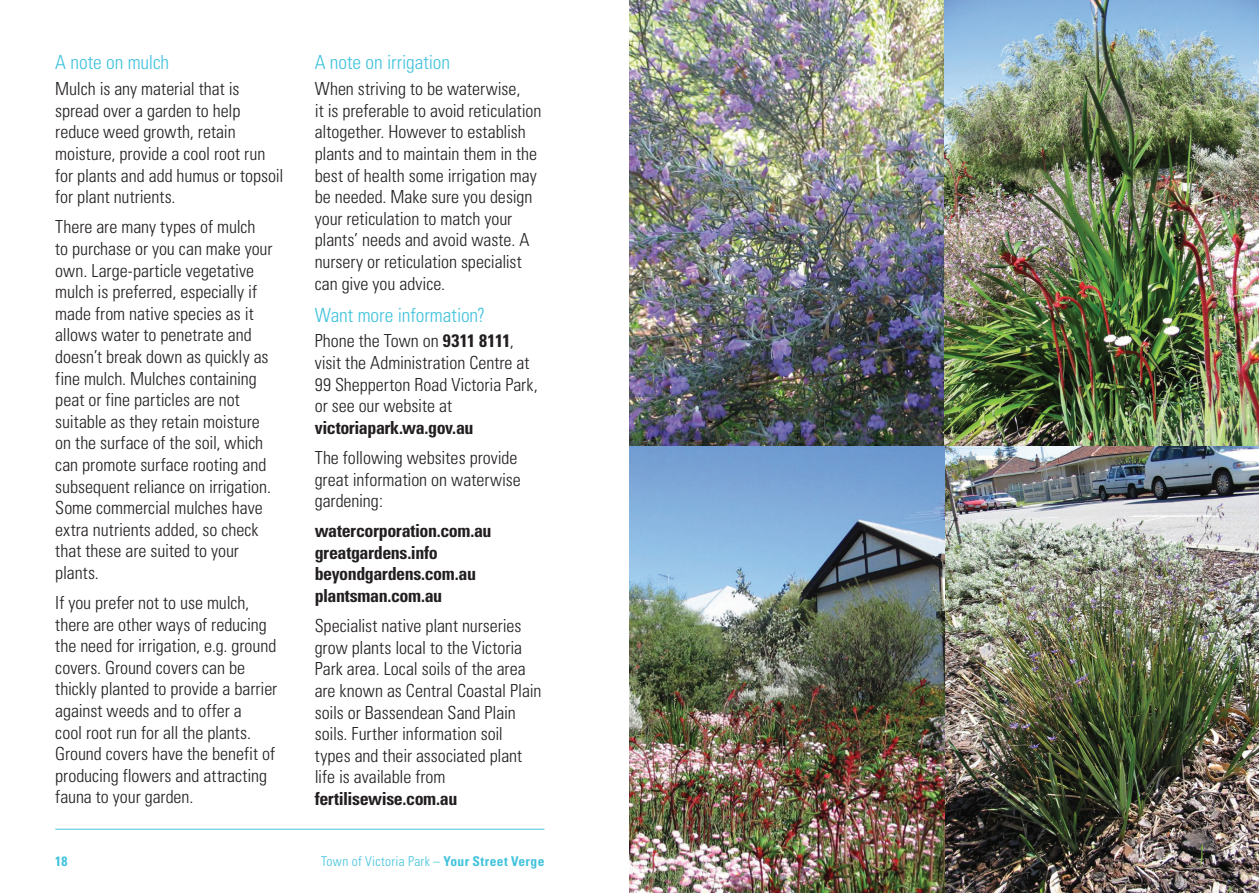
<style>
.page{position:relative;width:1259px;height:893px;background:#fff}
.page>*{position:absolute;margin:0;border:0;box-sizing:border-box;transform-origin:0 0}
.HEAD{font:300 condensed 19.5px "Univers LT Std";letter-spacing:-.005em;color:#42c3dc}
.TEXT{font:300 condensed 18px/21.6px "Univers LT Std";color:#231f20}
.TEXT-2{font:700 condensed 18px/21.6px "Univers LT Std";letter-spacing:-.025em;color:#231f20}
.t1{font:300 condensed 13.5px "Univers LT Std";letter-spacing:.025em;color:#42c3dc}
.t2{font:700 condensed 13.5px "Univers LT Std";color:#42c3dc}
.s1{font-weight:700}
</style>
<div class="page">
<hr style="left:55px;top:829px;width:489px;height:1px;background:#42c3dc">
<img style="left:629px;top:0;width:630px;height:893px">
<img style="left:629px;top:446px;width:315px;height:447px">
<p class="HEAD" style="left:55px;top:51px;width:115px">A note on mulch</p>
<p class="TEXT" style="left:55px;top:78px;width:230px">Mulch is any material that is spread over a garden to help reduce weed growth, retain moisture, provide a cool root run for plants and add humus or topsoil for plant nutrients.</p>
<p class="TEXT" style="left:55px;top:216px;width:219px">There are many types of mulch to purchase or you can make your own. Large‑particle vegetative mulch is preferred, especially if made from native species as it allows water to penetrate and doesn’t break down as quickly as fine mulch. Mulches containing peat or fine particles are not suitable as they retain moisture on the surface of the soil, which can promote surface rooting and subsequent reliance on irrigation.<br>Some commercial mulches have extra nutrients added, so check that these are suited to your plants.</p>
<p class="TEXT" style="left:55px;top:592px;width:223px">If you prefer not to use mulch, there are other ways of reducing the need for irrigation, e.g. ground covers. Ground covers can be thickly planted to provide a barrier against weeds and to offer a<br>cool root run for all the plants.<br>Ground covers have the benefit of producing flowers and attracting fauna to your garden.</p>
<p class="HEAD" style="left:315px;top:51px;width:137px">A note on irrigation</p>
<p class="TEXT" style="left:315px;top:78px;width:228px">When striving to be waterwise,<br>it is preferable to avoid reticulation altogether. However to establish plants and to maintain them in the best of health some irrigation may be needed. Make sure you design your reticulation to match your plants’ needs and avoid waste. A nursery or reticulation specialist can give you advice.</p>
<p class="HEAD" style="left:315px;top:303px;width:172px">Want more information?</p>
<p class="TEXT" style="left:315px;top:330px;width:224px">Phone the Town on <span class="s1">9311 8111</span>, visit the Administration Centre at<br>99 Shepperton Road Victoria Park, or see our website at <span class="s1">victoriapark.wa.gov.au</span></p>
<p class="TEXT" style="left:315px;top:447px;width:208px">The following websites provide great information on waterwise gardening:</p>
<p class="TEXT-2" style="left:315px;top:520px;width:178px">watercorporation.com.au greatgardens.info beyondgardens.com.au plantsman.com.au</p>
<p class="TEXT" style="left:315px;top:615px;width:228px">Specialist native plant nurseries grow plants local to the Victoria<br>Park area. Local soils of the area are known as Central Coastal Plain soils or Bassendean Sand Plain soils. Further information soil types and their associated plant life is available from <span class="s1">fertilisewise.com.au</span></p>
<p class="t2" style="left:55px;top:853px;width:14px">18</p>
<p class="t1" style="left:321px;top:853px;width:225px">Town of Victoria Park – <span class="s1">Your Street Verge</span></p>
</div>
